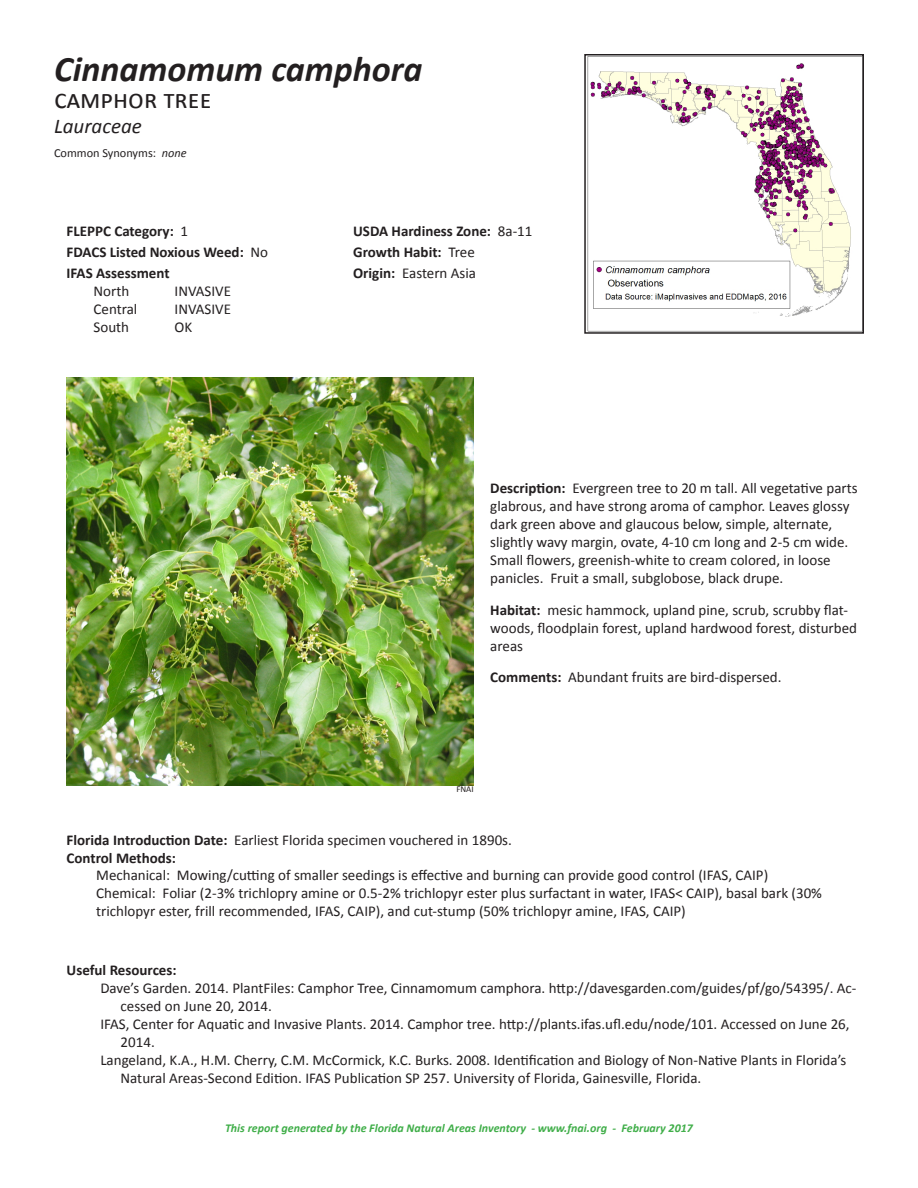
<style>
.page{position:relative;width:918px;height:1188px;background:#fff}
.page>*{position:absolute;margin:0;border:0;box-sizing:border-box;transform-origin:0 0}
.t1{font:italic 700 36px "Calibri";color:#231f20}
.t2{font:27px "Calibri";color:#231f20}
.t3{font:italic 21px "Calibri";color:#231f20}
.t4{font:15px/18px "Calibri";color:#231f20}
.t5{font:700 15px "Calibri";color:#231f20}
.t6{font:12.3px "Calibri";color:#231f20}
.t7{font:italic 700 12px "Calibri";color:#40ae49}
.t8{font:9px "Calibri";color:#231f20}
.s1{font-style:italic}
.s2{font-weight:400}
.s3{font-weight:700}
</style>
<div class="page">
<img style="left:587px;top:57px;width:274px;height:274px">
<div style="left:584px;top:54px;width:280px;height:280px;border:2px solid #231f20"></div>
<img style="left:67px;top:378px;width:407px;height:407px">
<p class="t1" style="left:54px;top:46px;width:370px">Cinnamomum camphora</p>
<p class="t2" style="left:54px;top:82px;width:159px">camphor tree</p>
<p class="t3" style="left:54px;top:112px;width:89px">Lauraceae</p>
<p class="t6" style="left:54px;top:145px;width:134px">Common Synonyms: <span class="s1">none</span></p>
<p class="t5" style="left:67px;top:222px;width:123px">FLEPPC Category: <span class="s2">1</span></p>
<p class="t5" style="left:67px;top:243px;width:203px">FDACS Listed Noxious Weed: <span class="s2">No</span></p>
<p class="t5" style="left:67px;top:264px;width:105px">IFAS Assessment</p>
<p class="t4" style="left:94px;top:282px;width:37px">North</p>
<p class="t4" style="left:175px;top:282px;width:58px">INVASIVE</p>
<p class="t4" style="left:94px;top:300px;width:45px">Central</p>
<p class="t4" style="left:175px;top:300px;width:58px">INVASIVE</p>
<p class="t4" style="left:94px;top:318px;width:37px">South</p>
<p class="t4" style="left:175px;top:318px;width:19px">OK</p>
<p class="t5" style="left:353px;top:222px;width:181px">USDA Hardiness Zone: <span class="s2">8a-11</span></p>
<p class="t5" style="left:353px;top:243px;width:123px">Growth Habit: <span class="s2">Tree</span></p>
<p class="t4" style="left:353px;top:264px;width:124px"><span class="s3">Origin:</span> Eastern Asia</p>
<p class="t4" style="left:490px;top:479px;width:369px"><span class="s3">Description:</span> Evergreen tree to 20 m tall. All vegetative parts glabrous, and have strong aroma of camphor. Leaves glossy dark green above and glaucous below, simple, alternate, slightly wavy margin, ovate, 4-10 cm long and 2-5 cm wide.<br>Small flowers, greenish-white to cream colored, in loose panicles. Fruit a small, subglobose, black drupe.</p>
<p class="t4" style="left:490px;top:601px;width:368px"><span class="s3">Habitat:</span> mesic hammock, upland pine, scrub, scrubby flat&shy;woods, floodplain forest, upland hardwood forest, disturbed areas</p>
<p class="t4" style="left:490px;top:668px;width:293px"><span class="s3">Comments:</span> Abundant fruits are bird-dispersed.</p>
<p class="t8" style="left:456px;top:783px;width:19px">FNAI</p>
<p class="t4" style="left:67px;top:832px;width:447px"><span class="s3">Florida Introduction Date:</span> Earliest Florida specimen vouchered in 1890s.</p>
<p class="t5" style="left:67px;top:849px;width:111px">Control Methods:</p>
<p class="t4" style="left:96px;top:866px;width:727px">Mechanical: Mowing/cutting of smaller seedings is effective and burning can provide good control (IFAS, CAIP)<br>Chemical: Foliar (2-3% trichlopry amine or 0.5-2% trichlopyr ester plus surfactant in water, IFAS&lt; CAIP), basal bark (30% trichlopyr ester, frill recommended, IFAS, CAIP), and cut-stump (50% trichlopyr amine, IFAS, CAIP)</p>
<p class="t5" style="left:67px;top:960px;width:112px">Useful Resources:</p>
<p class="t4" style="left:121px;top:979px;width:737px;text-indent:-20px">Dave’s Garden. 2014. PlantFiles: Camphor Tree, Cinnamomum camphora. http://davesgarden.com/guides/pf/go/54395/. Ac&shy;cessed on June 20, 2014.</p>
<p class="t4" style="left:121px;top:1015px;width:731px;text-indent:-20px">IFAS, Center for Aquatic and Invasive Plants. 2014. Camphor tree. http://plants.ifas.ufl.edu/node/101. Accessed on June 26,<br>2014.</p>
<p class="t4" style="left:121px;top:1051px;width:727px;text-indent:-20px">Langeland, K.A., H.M. Cherry, C.M. McCormick, K.C. Burks. 2008. Identification and Biology of Non-Native Plants in Florida’s<br>Natural Areas-Second Edition. IFAS Publication SP 257. University of Florida, Gainesville, Florida.</p>
<p class="t7" style="left:225px;top:1120px;width:469px">This report generated by the Florida Natural Areas Inventory - www.fnai.org - February 2017</p>
</div>
